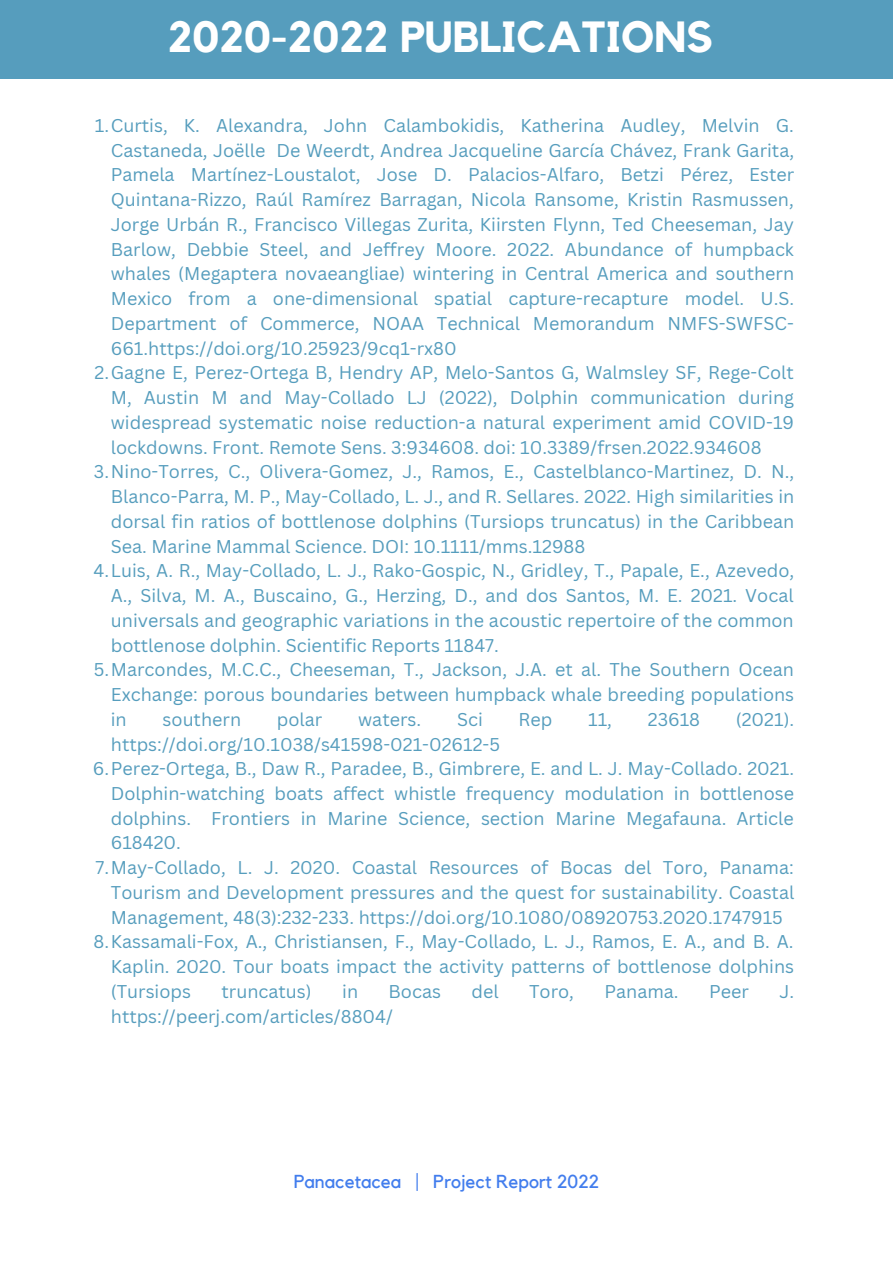
<style>
.page{position:relative;width:893px;height:1264px;background:#fff}
.page>*{position:absolute;margin:0;border:0;box-sizing:border-box;transform-origin:0 0}
.t1{font:700 43.5px "Kollektif";color:#fff}
.t2{font:18.75px "Kollektif";color:#427ded}
.t3{font:18px/24.8px "Canva Sans";color:#569dbd;text-align:justify}
</style>
<div class="page">
<div style="left:0;top:0;width:892px;height:78px;background:#569dbd"></div>
<p class="t1" style="left:168px;top:17px;width:546px">2020-2022 PUBLICATIONS</p>
<p class="t3" style="left:111px;top:113px;width:685px;text-indent:-16px">1.Curtis, K. Alexandra, John Calambokidis, Katherina Audley, Melvin G.<br>Castaneda, Joëlle De Weerdt, Andrea Jacqueline García Chávez, Frank Garita, Pamela Martínez-Loustalot, Jose D. Palacios-Alfaro, Betzi Pérez, Ester Quintana-Rizzo, Raúl Ramírez Barragan, Nicola Ransome, Kristin Rasmussen, Jorge Urbán R., Francisco Villegas Zurita, Kiirsten Flynn, Ted Cheeseman, Jay Barlow, Debbie Steel, and Jeffrey Moore. 2022. Abundance of humpback whales (Megaptera novaeangliae) wintering in Central America and southern Mexico from a one-dimensional spatial capture-recapture model. U.S.<br>Department of Commerce, NOAA Technical Memorandum NMFS-SWFSC-661.https://doi.org/10.25923/9cq1-rx80</p>
<p class="t3" style="left:111px;top:360px;width:684px;text-indent:-16px">2.Gagne E, Perez-Ortega B, Hendry AP, Melo-Santos G, Walmsley SF, Rege-Colt M, Austin M and May-Collado LJ (2022), Dolphin communication during widespread systematic noise reduction-a natural experiment amid COVID-19 lockdowns. Front. Remote Sens. 3:934608. doi: 10.3389/frsen.2022.934608</p>
<p class="t3" style="left:111px;top:459px;width:685px;text-indent:-17px">3.Nino-Torres, C., Olivera-Gomez, J., Ramos, E., Castelblanco-Martinez, D. N., Blanco-Parra, M. P., May-Collado, L. J., and R. Sellares. 2022. High similarities in dorsal fin ratios of bottlenose dolphins (Tursiops truncatus) in the Caribbean Sea. Marine Mammal Science. DOI: 10.1111/mms.12988</p>
<p class="t3" style="left:111px;top:558px;width:685px;text-indent:-17px">4.Luis, A. R., May-Collado, L. J., Rako-Gospic, N., Gridley, T., Papale, E., Azevedo, A., Silva, M. A., Buscaino, G., Herzing, D., and dos Santos, M. E. 2021. Vocal universals and geographic variations in the acoustic repertoire of the common bottlenose dolphin. Scientific Reports 11847.</p>
<p class="t3" style="left:111px;top:657px;width:684px;text-indent:-17px">5.Marcondes, M.C.C., Cheeseman, T., Jackson, J.A. et al. The Southern Ocean Exchange: porous boundaries between humpback whale breeding populations in</p>
<p class="t3" style="left:162px;top:706px;width:80px">southern</p>
<p class="t3" style="left:277px;top:706px;width:47px">polar</p>
<p class="t3" style="left:358px;top:706px;width:65px">waters.</p>
<p class="t3" style="left:457px;top:706px;width:27px">Sci</p>
<p class="t3" style="left:518px;top:706px;width:35px">Rep</p>
<p class="t3" style="left:588px;top:706px;width:25px">11,</p>
<p class="t3" style="left:647px;top:706px;width:54px">23618</p>
<p class="t3" style="left:735px;top:706px;width:60px">(2021).</p>
<p class="t3" style="left:111px;top:731px;width:390px">https://doi.org/10.1038/s41598-021-02612-5</p>
<p class="t3" style="left:111px;top:756px;width:684px;text-indent:-18px">6.Perez-Ortega, B., Daw R., Paradee, B., Gimbrere, E. and L. J. May-Collado. 2021.<br>Dolphin-watching boats affect whistle frequency modulation in bottlenose dolphins. Frontiers in Marine Science, section Marine Megafauna. Article 618420.</p>
<p class="t3" style="left:111px;top:854px;width:685px;text-indent:-15px">7.May-Collado, L. J. 2020. Coastal Resources of Bocas del Toro, Panama:<br>Tourism and Development pressures and the quest for sustainability. Coastal Management, 48(3):232-233. https://doi.org/10.1080/08920753.2020.1747915</p>
<p class="t3" style="left:111px;top:929px;width:684px;text-indent:-17px">8.Kassamali-Fox, A., Christiansen, F., May-Collado, L. J., Ramos, E. A., and B. A.<br>Kaplin. 2020. Tour boats impact the activity patterns of bottlenose dolphins (Tursiops</p>
<p class="t3" style="left:221px;top:978px;width:92px">truncatus)</p>
<p class="t3" style="left:342px;top:978px;width:17px">in</p>
<p class="t3" style="left:388px;top:978px;width:54px">Bocas</p>
<p class="t3" style="left:471px;top:978px;width:29px">del</p>
<p class="t3" style="left:529px;top:978px;width:46px">Toro,</p>
<p class="t3" style="left:604px;top:978px;width:76px">Panama.</p>
<p class="t3" style="left:709px;top:978px;width:41px">Peer</p>
<p class="t3" style="left:779px;top:978px;width:16px">J.</p>
<p class="t3" style="left:111px;top:1003px;width:284px">https://peerj.com/articles/8804/</p>
<p class="t2" style="left:294px;top:1172px;width:307px">Panacetacea | Project Report 2022</p>
</div>
